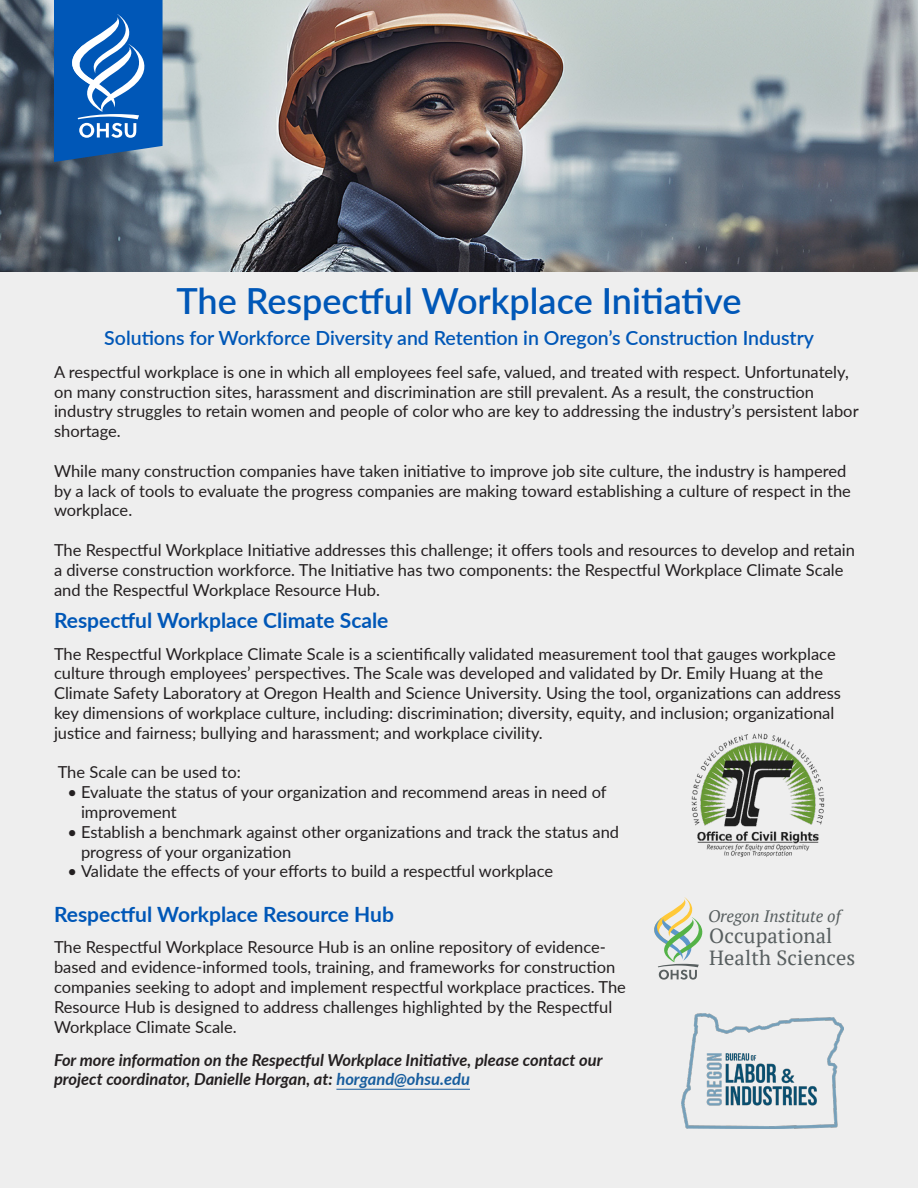
<style>
.page{position:relative;width:918px;height:1188px;background:#eee}
.page>*{position:absolute;margin:0;border:0;box-sizing:border-box;transform-origin:0 0}
.t1{font:600 36px "Lato";color:#0057b7}
.t2{font:700 21px "Lato";color:#0057b7}
.t3{font:20.4px/21.8px "PT Serif";letter-spacing:.01em;color:#585f60}
.t4{font:600 19.5px "Lato";color:#0057b7}
.t5{font:italic 16.65px "PT Serif";color:#585f60}
.Paragraph_Style_1{font:16.5px/19.8px "Lato";color:#231f20}
.t6{font:italic 700 16.5px/19.8px "Lato";color:#231f20}
.s1{color:#175d9e}
</style>
<div class="page">
<hr style="left:336px;top:1089px;width:134px;height:1px;background:#175d9e">
<img style="left:0;top:0;width:918px;height:271px">
<svg style="left:654px;top:897px;width:49px;height:83px"></svg>
<img style="left:681px;top:1013px;width:162px;height:115px">
<img style="left:691px;top:733px;width:134px;height:124px">
<svg style="left:54px;top:0;width:109px;height:162px;background:#2970be"></svg>
<p class="t1" style="left:176px;top:275px;width:567px">The Respectful Workplace Initiative</p>
<p class="t4" style="left:104px;top:324px;width:711px">Solutions for Workforce Diversity and Retention in Oregon’s Construction Industry</p>
<p class="Paragraph_Style_1" style="left:54px;top:361px;width:806px">A respectful workplace is one in which all employees feel safe, valued, and treated with respect. Unfortunately, on many construction sites, harassment and discrimination are still prevalent. As a result, the construction industry struggles to retain women and people of color who are key to addressing the industry’s persistent labor shortage.</p>
<p class="Paragraph_Style_1" style="left:54px;top:460px;width:798px">While many construction companies have taken initiative to improve job site culture, the industry is hampered by a lack of tools to evaluate the progress companies are making toward establishing a culture of respect in the workplace.</p>
<p class="Paragraph_Style_1" style="left:54px;top:539px;width:803px">The Respectful Workplace Initiative addresses this challenge; it offers tools and resources to develop and retain a diverse construction workforce. The Initiative has two components: the Respectful Workplace Climate Scale and the Respectful Workplace Resource Hub.</p>
<p class="t2" style="left:54px;top:605px;width:336px">Respectful Workplace Climate Scale</p>
<p class="Paragraph_Style_1" style="left:54px;top:643px;width:789px">The Respectful Workplace Climate Scale is a scientifically validated measurement tool that gauges workplace culture through employees’ perspectives. The Scale was developed and validated by Dr. Emily Huang at the Climate Safety Laboratory at Oregon Health and Science University. Using the tool, organizations can address key dimensions of workplace culture, including: discrimination; diversity, equity, and inclusion; organizational justice and fairness; bullying and harassment; and workplace civility.</p>
<p class="Paragraph_Style_1" style="left:58px;top:762px;width:185px">The Scale can be used to:</p>
<p class="Paragraph_Style_1" style="left:81px;top:782px;width:527px;text-indent:-14px">• Evaluate the status of your organization and recommend areas in need of improvement</p>
<p class="Paragraph_Style_1" style="left:81px;top:821px;width:540px;text-indent:-14px">• Establish a benchmark against other organizations and track the status and progress of your organization</p>
<p class="Paragraph_Style_1" style="left:68px;top:861px;width:487px">• Validate the effects of your efforts to build a respectful workplace</p>
<p class="t2" style="left:54px;top:899px;width:341px">Respectful Workplace Resource Hub</p>
<p class="Paragraph_Style_1" style="left:54px;top:937px;width:573px">The Respectful Workplace Resource Hub is an online repository of evidence&shy;based and evidence-informed tools, training, and frameworks for construction companies seeking to adopt and implement respectful workplace practices. The Resource Hub is designed to address challenges highlighted by the Respectful Workplace Climate Scale.</p>
<p class="t6" style="left:54px;top:1049px;width:550px">For more information on the Respectful Workplace Initiative, please contact our project coordinator, Danielle Horgan, at: <span class="s1">horgand@ohsu.edu</span></p>
<p class="t5" style="left:708px;top:905px;width:134px">Oregon Institute of</p>
<p class="t3" style="left:709px;top:925px;width:148px">Occupational<br>Health Sciences</p>
</div>
